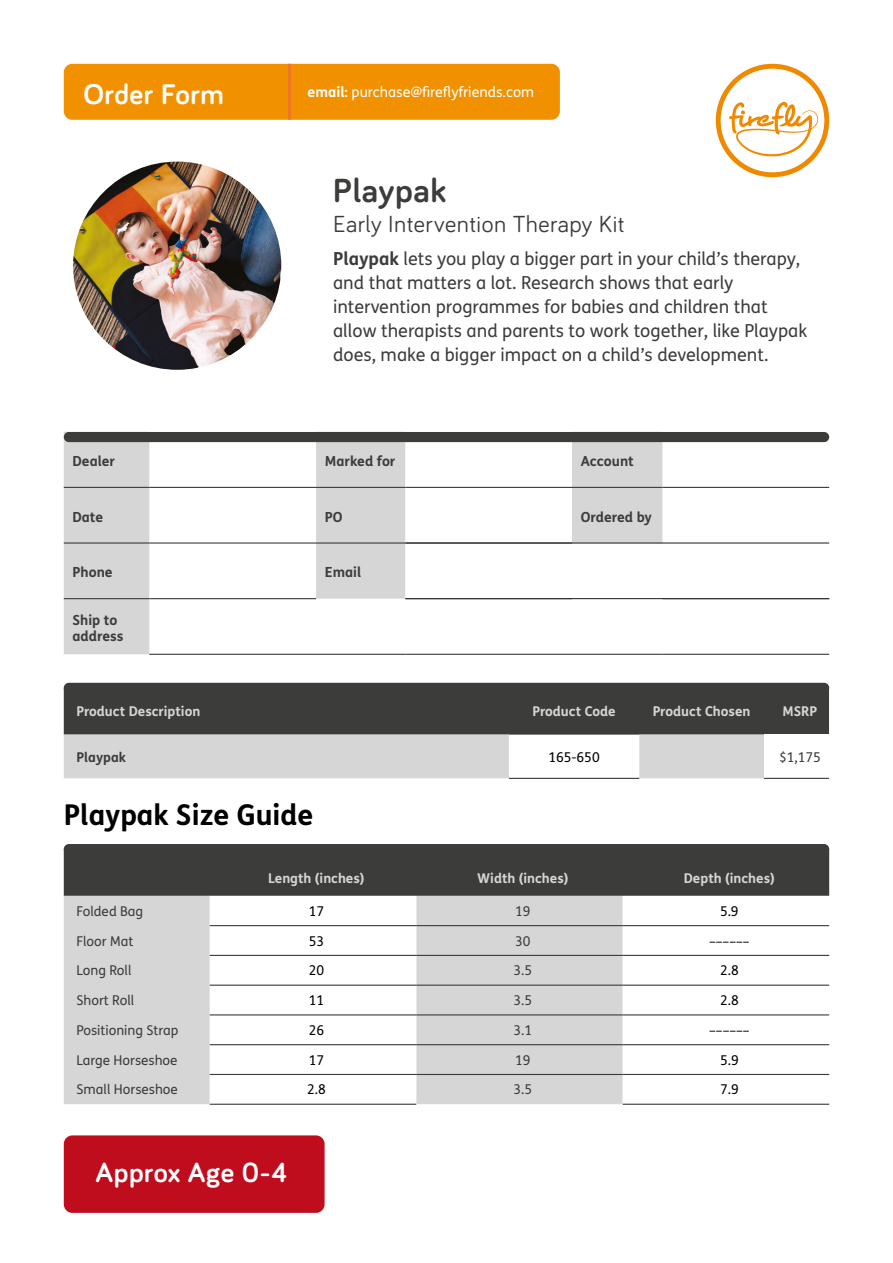
<style>
.page{position:relative;width:893px;height:1263px;background:#fff}
.page>*{position:absolute;margin:0;border:0;box-sizing:border-box;transform-origin:0 0}
.t1{font:700 34.5px "Bariol";letter-spacing:.02em;color:#3c3c3b}
.t2{font:700 29.25px "Bariol";letter-spacing:.02em;color:#fff}
.t3{font:700 28.65px "FS Me";color:#000}
.t4{font:700 28.5px "Bariol";letter-spacing:.02em;color:#fff}
.t5{font:24px "Bariol";letter-spacing:.02em;color:#3c3c3b}
.t6{font:18px/24px "FS Me";color:#3c3c3b}
.t7{font:14.25px "FS Me";color:#fff}
.t8{font:700 13.95px/16.6px "FS Me";color:#3c3c3b}
.t9{font:13.5px "FS Me";color:#3c3c3b}
.t10{font:700 13.5px "FS Me";color:#d6d6d6}
.t11{font:13.5px "FS Me";color:#000}
.t12{font:700 13.5px "FS Me";color:#3c3c3b}
.s1{font-weight:700}
</style>
<div class="page">
<svg style="left:64px;top:432px;width:598px;height:222px"></svg>
<svg style="left:572px;top:544px;width:90px;height:54px"></svg>
<hr style="left:64px;top:487px;width:85px;height:1px;background:#3c3c3b">
<hr style="left:149px;top:487px;width:167px;height:1px;background:#3c3c3b">
<hr style="left:316px;top:487px;width:89px;height:1px;background:#3c3c3b">
<hr style="left:405px;top:487px;width:167px;height:1px;background:#3c3c3b">
<hr style="left:572px;top:487px;width:90px;height:1px;background:#3c3c3b">
<hr style="left:662px;top:487px;width:167px;height:1px;background:#3c3c3b">
<hr style="left:64px;top:542px;width:85px;height:2px;background:#3c3c3b">
<hr style="left:149px;top:542px;width:167px;height:2px;background:#3c3c3b">
<hr style="left:316px;top:542px;width:89px;height:2px;background:#3c3c3b">
<hr style="left:64px;top:598px;width:85px;height:1px;background:#3c3c3b">
<hr style="left:149px;top:598px;width:167px;height:1px;background:#3c3c3b">
<hr style="left:149px;top:654px;width:167px;height:1px;background:#3c3c3b">
<hr style="left:316px;top:654px;width:89px;height:1px;background:#3c3c3b">
<hr style="left:405px;top:654px;width:167px;height:1px;background:#3c3c3b">
<hr style="left:572px;top:654px;width:90px;height:1px;background:#3c3c3b">
<hr style="left:662px;top:654px;width:167px;height:1px;background:#3c3c3b">
<svg style="left:64px;top:690px;width:765px;height:88px;background:#8b8b8a"></svg>
<div style="left:764px;top:735px;width:65px;height:43px;background:#fff"></div>
<hr style="left:509px;top:778px;width:130px;height:1px;background:#3c3c3b">
<hr style="left:764px;top:778px;width:65px;height:1px;background:#3c3c3b">
<div style="left:64px;top:851px;width:765px;height:45px;background:#3c3c3b"></div>
<div style="left:64px;top:896px;width:146px;height:208px;background:#d6d6d6"></div>
<svg style="left:210px;top:896px;width:619px;height:208px"></svg>
<hr style="left:210px;top:925px;width:206px;height:1px;background:#3c3c3b">
<hr style="left:416px;top:925px;width:207px;height:1px;background:#3c3c3b">
<hr style="left:623px;top:925px;width:206px;height:1px;background:#3c3c3b">
<hr style="left:210px;top:955px;width:206px;height:1px;background:#3c3c3b">
<hr style="left:416px;top:955px;width:207px;height:1px;background:#3c3c3b">
<hr style="left:623px;top:955px;width:206px;height:1px;background:#3c3c3b">
<hr style="left:210px;top:984px;width:206px;height:2px;background:#3c3c3b">
<hr style="left:416px;top:984px;width:207px;height:2px;background:#3c3c3b">
<hr style="left:623px;top:984px;width:206px;height:2px;background:#3c3c3b">
<hr style="left:210px;top:1014px;width:206px;height:1px;background:#3c3c3b">
<hr style="left:416px;top:1014px;width:207px;height:1px;background:#3c3c3b">
<hr style="left:623px;top:1014px;width:206px;height:1px;background:#3c3c3b">
<hr style="left:210px;top:1044px;width:206px;height:1px;background:#3c3c3b">
<hr style="left:416px;top:1044px;width:207px;height:1px;background:#3c3c3b">
<hr style="left:623px;top:1044px;width:206px;height:1px;background:#3c3c3b">
<hr style="left:210px;top:1074px;width:206px;height:1px;background:#3c3c3b">
<hr style="left:416px;top:1074px;width:207px;height:1px;background:#3c3c3b">
<hr style="left:623px;top:1074px;width:206px;height:1px;background:#3c3c3b">
<hr style="left:210px;top:1104px;width:206px;height:1px;background:#3c3c3b">
<hr style="left:623px;top:1104px;width:206px;height:1px;background:#3c3c3b">
<div style="left:64px;top:432px;width:765px;height:10px;background:#3c3c3b;border-radius:5px"></div>
<img style="left:73px;top:162px;width:208px;height:208px;border-radius:104px">
<div style="left:64px;top:683px;width:765px;height:10px;background:#3c3c3b;border-radius:5px"></div>
<div style="left:64px;top:844px;width:765px;height:10px;background:#3c3c3b;border-radius:5px"></div>
<div style="left:64px;top:1135px;width:261px;height:78px;background:#c00d1e;border-radius:9px"></div>
<div style="left:64px;top:64px;width:496px;height:56px;background:#f29100;border-radius:9px"></div>
<hr style="left:288px;top:64px;width:3px;height:56px;background:#ee762a">
<svg style="left:716px;top:64px;width:113px;height:113px"></svg>
<hr style="left:405px;top:542px;width:424px;height:2px;background:#353433">
<hr style="left:405px;top:598px;width:424px;height:1px;background:#353433">
<h2 class="t2" style="left:83px;top:74px;width:142px">Order Form</h2>
<p class="t7" style="left:308px;top:83px;width:228px"><span class="s1">email:</span> purchase@fireflyfriends.com</p>
<h1 class="t1" style="left:333px;top:166px;width:115px">Playpak</h1>
<h3 class="t5" style="left:333px;top:207px;width:293px">Early Intervention Therapy Kit</h3>
<p class="t6" style="left:333px;top:247px;width:476px"><span class="s1">Playpak</span> lets you play a bigger part in your child’s therapy, and that matters a lot. Research shows that early intervention programmes for babies and children that allow therapists and parents to work together, like Playpak does, make a bigger impact on a child’s development.</p>
<p class="t8" style="left:73px;top:452px;width:44px">Dealer</p>
<p class="t8" style="left:325px;top:452px;width:72px">Marked for</p>
<p class="t8" style="left:581px;top:452px;width:55px">Account</p>
<p class="t8" style="left:73px;top:508px;width:32px">Date</p>
<p class="t8" style="left:325px;top:508px;width:19px">PO</p>
<p class="t8" style="left:581px;top:508px;width:73px">Ordered by</p>
<p class="t8" style="left:73px;top:563px;width:42px">Phone</p>
<p class="t8" style="left:325px;top:563px;width:38px">Email</p>
<p class="t8" style="left:73px;top:610px;width:52px">Ship to address</p>
<p class="t10" style="left:77px;top:701px;width:125px">Product Description</p>
<p class="t10" style="left:532px;top:701px;width:85px">Product Code</p>
<p class="t10" style="left:653px;top:701px;width:99px">Product Chosen</p>
<p class="t10" style="left:782px;top:701px;width:36px">MSRP</p>
<p class="t12" style="left:77px;top:746px;width:51px">Playpak</p>
<p class="t11" style="left:548px;top:747px;width:53px">165-650</p>
<p class="t9" style="left:779px;top:747px;width:43px">$1,175</p>
<h3 class="t3" style="left:64px;top:792px;width:251px">Playpak Size Guide</h3>
<p class="t10" style="left:268px;top:868px;width:98px">Length (inches)</p>
<p class="t10" style="left:477px;top:868px;width:93px">Width (inches)</p>
<p class="t10" style="left:684px;top:868px;width:92px">Depth (inches)</p>
<p class="t9" style="left:77px;top:902px;width:68px">Folded Bag</p>
<p class="t11" style="left:309px;top:902px;width:17px">17</p>
<p class="t9" style="left:515px;top:902px;width:17px">19</p>
<p class="t11" style="left:720px;top:902px;width:20px">5.9</p>
<p class="t9" style="left:77px;top:931px;width:58px">Floor Mat</p>
<p class="t11" style="left:309px;top:931px;width:17px">53</p>
<p class="t9" style="left:515px;top:931px;width:17px">30</p>
<p class="t11" style="left:709px;top:931px;width:42px">––––––</p>
<p class="t9" style="left:77px;top:961px;width:56px">Long Roll</p>
<p class="t11" style="left:309px;top:961px;width:17px">20</p>
<p class="t9" style="left:514px;top:961px;width:20px">3.5</p>
<p class="t11" style="left:720px;top:961px;width:20px">2.8</p>
<p class="t9" style="left:77px;top:991px;width:59px">Short Roll</p>
<p class="t11" style="left:309px;top:991px;width:17px">11</p>
<p class="t9" style="left:514px;top:991px;width:20px">3.5</p>
<p class="t11" style="left:720px;top:991px;width:20px">2.8</p>
<p class="t9" style="left:77px;top:1021px;width:103px">Positioning Strap</p>
<p class="t11" style="left:309px;top:1021px;width:17px">26</p>
<p class="t9" style="left:514px;top:1021px;width:20px">3.1</p>
<p class="t11" style="left:709px;top:1021px;width:42px">––––––</p>
<p class="t9" style="left:77px;top:1050px;width:103px">Large Horseshoe</p>
<p class="t11" style="left:309px;top:1050px;width:17px">17</p>
<p class="t9" style="left:515px;top:1050px;width:17px">19</p>
<p class="t11" style="left:720px;top:1050px;width:20px">5.9</p>
<p class="t9" style="left:77px;top:1080px;width:103px">Small Horseshoe</p>
<p class="t11" style="left:307px;top:1080px;width:20px">2.8</p>
<p class="t9" style="left:514px;top:1080px;width:20px">3.5</p>
<p class="t11" style="left:720px;top:1080px;width:20px">7.9</p>
<h3 class="t4" style="left:96px;top:1152px;width:193px">Approx Age 0-4</h3>
</div>
